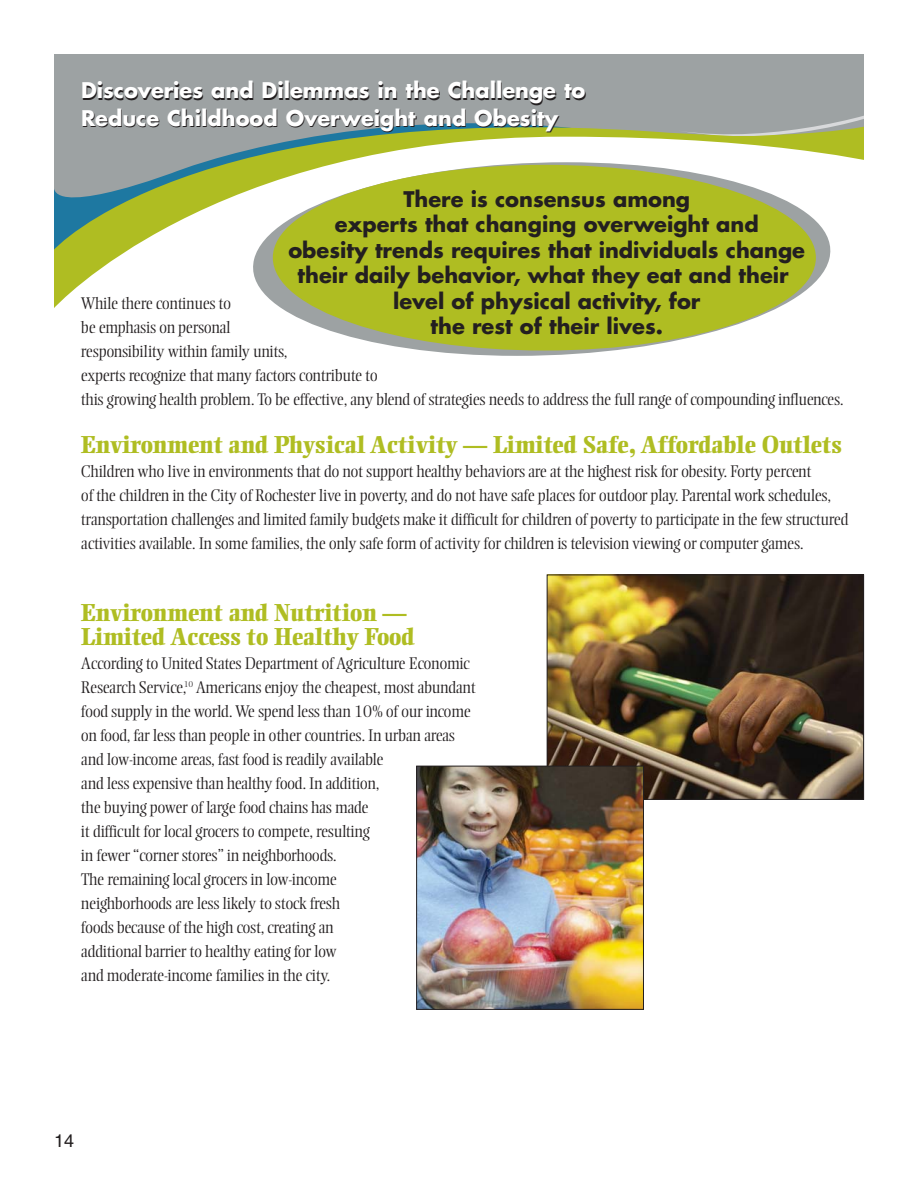
<style>
.page{position:relative;width:918px;height:1188px;background:#fff}
.page>*{position:absolute;margin:0;border:0;box-sizing:border-box;transform-origin:0 0}
.t1{font:800 24px/24px "Ellington";letter-spacing:-.015em;color:#afbd22}
.t2{font:700 21px/25.5px "Futura";color:#231f20}
.t3{font:18px "Helvetica";color:#231f20}
.t4{font:300 16.5px/24px "Ellington";letter-spacing:-.01em;color:#231f20}
</style>
<div class="page">
<div style="left:54px;top:54px;width:810px;height:46px;background:#9da2a3"></div>
<svg style="left:54px;top:100px;width:810px;height:208px"></svg>
<svg style="left:678px;top:101px;width:186px;height:51px;background:#aeb58d"></svg>
<svg style="left:253px;top:162px;width:577px;height:194px"></svg>
<svg style="left:273px;top:165px;width:543px;height:186px;fill:#afbd22"></svg>
<img style="left:549px;top:577px;width:313px;height:221px">
<div style="left:547px;top:575px;width:317px;height:225px;border:1px solid #231f20"></div>
<img style="left:418px;top:768px;width:224px;height:240px">
<div style="left:416px;top:766px;width:228px;height:244px;border:1px solid #231f20"></div>
<p class="t2" style="left:82px;top:80px;width:506px;line-height:27.3px">Discoveries and Dilemmas in the Challenge to<br>Reduce Childhood Overweight and Obesity</p>
<p class="t2" style="left:288px;top:188px;width:518px;text-align:center">There is consensus among<br>experts that changing overweight and<br>obesity trends requires that individuals change their daily behavior, what they eat and their level of physical activity, for<br>the rest of their lives.</p>
<p class="t4" style="left:81px;top:293px;width:764px">While there continues to<br>be emphasis on personal<br>responsibility within family units,<br>experts recognize that many factors contribute to<br>this growing health problem. To be effective, any blend of strategies needs to address the full range of compounding influences.</p>
<h1 class="t1" style="left:81px;top:435px;width:762px">Environment and Physical Activity — Limited Safe, Affordable Outlets</h1>
<p class="t4" style="left:81px;top:461px;width:769px">Children who live in environments that do not support healthy behaviors are at the highest risk for obesity. Forty percent<br>of the children in the City of Rochester live in poverty, and do not have safe places for outdoor play. Parental work schedules, transportation challenges and limited family budgets make it difficult for children of poverty to participate in the few structured activities available. In some families, the only safe form of activity for children is television viewing or computer games.</p>
<h1 class="t1" style="left:81px;top:603px;width:335px">Environment and Nutrition —<br>Limited Access to Healthy Food</h1>
<p class="t4" style="left:81px;top:653px;width:396px">According to United States Department of Agriculture Economic Research Service,<sup>10</sup> Americans enjoy the cheapest, most abundant food supply in the world. We spend less than 10% of our income on food, far less than people in other countries. In urban areas and low-income areas, fast food is readily available<br>and less expensive than healthy food. In addition,<br>the buying power of large food chains has made<br>it difficult for local grocers to compete, resulting<br>in fewer “corner stores” in neighborhoods.<br>The remaining local grocers in low-income<br>neighborhoods are less likely to stock fresh<br>foods because of the high cost, creating an<br>additional barrier to healthy eating for low<br>and moderate-income families in the city.</p>
<p class="t3" style="left:54px;top:1134px;width:22px">14</p>
</div>
